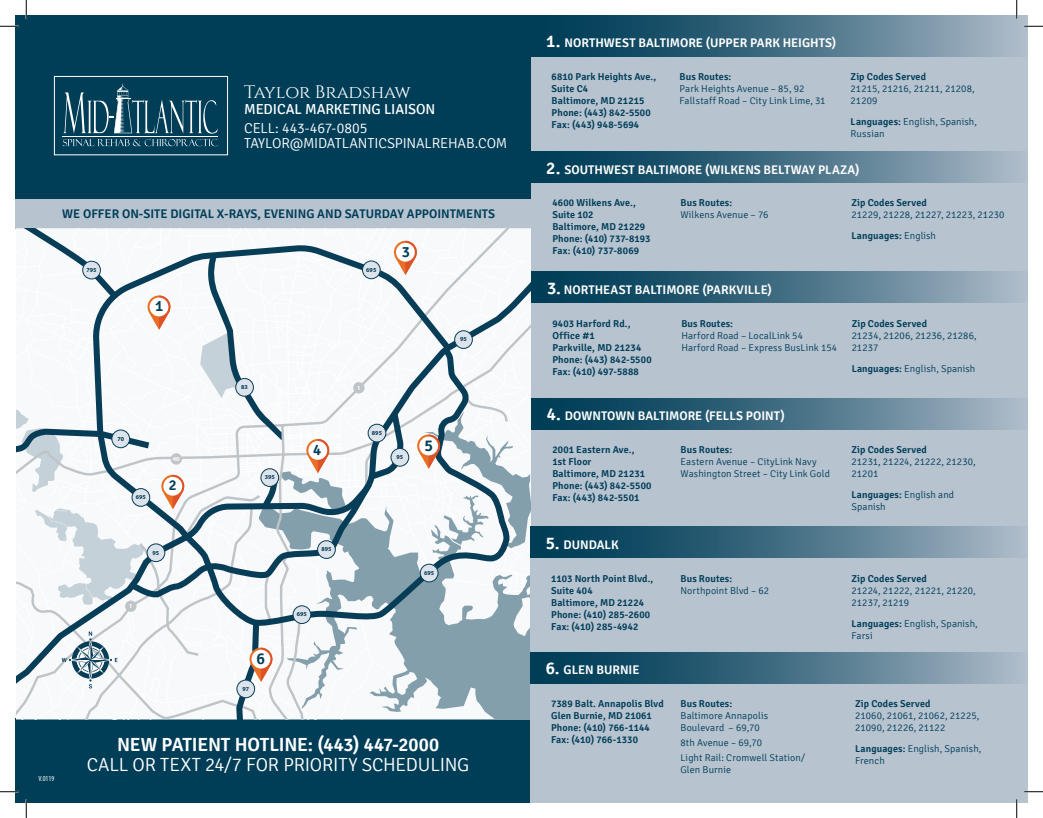
<style>
.page{position:relative;width:1043px;height:818px;background:#fff}
.page>*{position:absolute;margin:0;border:0;box-sizing:border-box;transform-origin:0 0}
.t1{font:300 19px "Signika";letter-spacing:-.01em;color:#fff}
.t2{font:600 19px "Signika";letter-spacing:-.01em;color:#fff}
.t3{font:18px "Cinzel";letter-spacing:-.005em;color:#fff}
.t4{font:600 16.25px "Signika";color:#003e58}
.t5{font:600 15.38px "Signika";color:#003e58}
.t6{font:600 14.75px "Signika";color:#003e58}
.t7{font:300 14.5px/15.2px "Signika";letter-spacing:-.01em;color:#fff}
.t8{font:14.5px "Signika";letter-spacing:-.01em;color:#fff}
.t9{font:600 12.5px "Signika";color:#fff}
.t10{font:600 12.5px "Signika";color:#003e58}
.t11{font:300 10px/12px "Signika";letter-spacing:.01em;color:#003e58}
.t12{font:600 10px/12px "Signika";letter-spacing:.01em;color:#003e58}
.t13{font:condensed 7.5px "Myriad Pro";color:#fff}
.t14{font:700 6.12px "Myriad Pro";color:#083d58}
.t15{font:700 6.12px "Myriad Pro";color:#fff}
.s1{font-size:17.5px}
.s2{font-weight:600}
</style>
<div class="page">
<div style="left:15px;top:15px;width:516px;height:184px;background:#003e58"></div>
<svg style="left:63px;top:84px;width:155px;height:62px"></svg>
<div style="left:54px;top:76px;width:174px;height:79px;border:1px solid #fff"></div>
<div style="left:15px;top:199px;width:516px;height:29px;background:#b8c3d0"></div>
<div style="left:15px;top:719px;width:517px;height:83px;background:#003e58"></div>
<svg style="left:16px;top:228px;width:516px;height:491px"></svg>
<svg style="left:362px;top:261px;width:18px;height:18px"></svg>
<div style="left:362px;top:260px;width:18px;height:19px;border:1px solid #083d58;border-radius:50%"></div>
<svg style="left:377px;top:343px;width:131px;height:285px"></svg>
<div style="left:420px;top:564px;width:18px;height:18px;background:#dde3eb;border-radius:50%"></div>
<div style="left:420px;top:563px;width:18px;height:19px;border:1px solid #083d58;border-radius:50%"></div>
<div style="left:368px;top:424px;width:18px;height:18px;background:#dde3eb;border-radius:50%"></div>
<div style="left:368px;top:424px;width:18px;height:18px;border:1px solid #083d58;border-radius:50%"></div>
<div style="left:454px;top:331px;width:18px;height:17px;background:#dde3eb;border-radius:50%"></div>
<div style="left:454px;top:330px;width:19px;height:19px;border:1px solid #083d58;border-radius:50%"></div>
<svg style="left:417px;top:411px;width:114px;height:143px"></svg>
<div style="left:419px;top:436px;width:19px;height:19px;background:#fff;border-radius:50%"></div>
<svg style="left:16px;top:256px;width:361px;height:463px"></svg>
<svg style="left:394px;top:241px;width:23px;height:34px"></svg>
<div style="left:396px;top:243px;width:19px;height:19px;background:#fff;border-radius:50%"></div>
<div style="left:531px;top:15px;width:496px;height:144px;background:#b8c3d0"></div>
<div style="left:531px;top:151px;width:496px;height:135px;background:#b8c3d0"></div>
<div style="left:532px;top:271px;width:496px;height:135px;background:#b8c3d0"></div>
<div style="left:532px;top:397px;width:496px;height:135px;background:#b8c3d0"></div>
<div style="left:530px;top:526px;width:498px;height:135px;background:#b8c3d0"></div>
<div style="left:530px;top:651px;width:498px;height:151px;background:#b8c3d0"></div>
<div style="left:531px;top:15px;width:497px;height:41px;background:linear-gradient(to right,#002f4b,#a4b4c3)"></div>
<div style="left:531px;top:151px;width:497px;height:32px;background:linear-gradient(to right,#002f4b,#a4b4c3)"></div>
<div style="left:532px;top:271px;width:496px;height:32px;background:linear-gradient(to right,#002f4b,#a3b4c2)"></div>
<div style="left:532px;top:397px;width:496px;height:32px;background:linear-gradient(to right,#002f4b,#a3b4c3)"></div>
<div style="left:530px;top:526px;width:498px;height:32px;background:linear-gradient(to right,#002f4b,#a4b4c3)"></div>
<div style="left:530px;top:651px;width:498px;height:32px;background:linear-gradient(to right,#002f4b,#a4b4c3)"></div>
<svg style="left:0;top:25px;width:19px;height:2px"></svg>
<svg style="left:1024px;top:25px;width:18px;height:2px"></svg>
<svg style="left:0;top:790px;width:19px;height:2px"></svg>
<svg style="left:1024px;top:791px;width:18px;height:1px"></svg>
<svg style="left:25px;top:0;width:2px;height:19px"></svg>
<svg style="left:25px;top:799px;width:2px;height:19px"></svg>
<svg style="left:1015px;top:0;width:2px;height:19px"></svg>
<svg style="left:1015px;top:799px;width:2px;height:19px"></svg>
<h2 class="t3" style="left:244px;top:81px;width:168px">Taylor Bradshaw</h2>
<h3 class="t8" style="left:244px;top:100px;width:193px">MEDICAL MARKETING LIAISON</h3>
<h3 class="t7" style="left:244px;top:121px;width:264px">CELL: 443-467-0805<br>TAYLOR@MIDATLANTICSPINALREHAB.COM</h3>
<p class="t10" style="left:62px;top:207px;width:434px">WE OFFER ON-SITE DIGITAL X-RAYS, EVENING AND SATURDAY APPOINTMENTS</p>
<p class="t14" style="left:86px;top:266px;width:12px">795</p>
<h3 class="t5" style="left:155px;top:296px;width:10px">1</h3>
<p class="t14" style="left:117px;top:434px;width:8px">70</p>
<p class="t14" style="left:136px;top:493px;width:12px">695</p>
<p class="t15" style="left:173px;top:455px;width:8px">40</p>
<h3 class="t6" style="left:169px;top:476px;width:9px">2</h3>
<p class="t14" style="left:241px;top:383px;width:8px">83</p>
<p class="t14" style="left:265px;top:473px;width:12px">395</p>
<h3 class="t5" style="left:313px;top:441px;width:10px">4</h3>
<p class="t14" style="left:366px;top:265px;width:12px">695</p>
<h3 class="t5" style="left:402px;top:243px;width:10px">3</h3>
<p class="t15" style="left:357px;top:384px;width:5px">1</p>
<p class="t14" style="left:372px;top:429px;width:12px">895</p>
<p class="t14" style="left:396px;top:453px;width:8px">95</p>
<h3 class="t4" style="left:424px;top:435px;width:10px">5</h3>
<p class="t14" style="left:460px;top:335px;width:8px">95</p>
<p class="t13" style="left:39px;top:773px;width:17px">V.0119</p>
<p class="t15" style="left:129px;top:602px;width:5px">1</p>
<p class="t14" style="left:153px;top:548px;width:8px">95</p>
<h3 class="t4" style="left:256px;top:649px;width:10px">6</h3>
<p class="t14" style="left:242px;top:684px;width:8px">97</p>
<p class="t14" style="left:321px;top:545px;width:12px">895</p>
<p class="t14" style="left:297px;top:610px;width:12px">695</p>
<p class="t14" style="left:424px;top:568px;width:12px">695</p>
<h1 class="t2" style="left:117px;top:733px;width:323px">NEW PATIENT HOTLINE: (443) 447-2000</h1>
<h1 class="t1" style="left:87px;top:754px;width:384px">CALL OR TEXT 24/7 FOR PRIORITY SCHEDULING</h1>
<p class="t9" style="left:546px;top:36px;width:292px"><span class="s1">1.</span> NORTHWEST BALTIMORE (UPPER PARK HEIGHTS)</p>
<p class="t12" style="left:551px;top:71px;width:106px">6810 Park Heights Ave.,<br>Suite C4<br>Baltimore, MD 21215<br>Phone: (443) 842-5500<br>Fax: (443) 948-5694</p>
<p class="t12" style="left:679px;top:71px;width:53px">Bus Routes:</p>
<p class="t11" style="left:679px;top:83px;width:147px">Park Heights Avenue – 85, 92<br>Fallstaff Road – City Link Lime, 31</p>
<p class="t12" style="left:850px;top:71px;width:77px">Zip Codes Served</p>
<p class="t11" style="left:850px;top:83px;width:126px">21215, 21216, 21211, 21208,<br>21209</p>
<p class="t11" style="left:850px;top:116px;width:128px"><span class="s2">Languages:</span> English, Spanish,<br>Russian</p>
<p class="t9" style="left:546px;top:162px;width:315px"><span class="s1">2.</span> SOUTHWEST BALTIMORE (WILKENS BELTWAY PLAZA)</p>
<p class="t12" style="left:552px;top:197px;width:100px">4600 Wilkens Ave.,<br>Suite 102<br>Baltimore, MD 21229<br>Phone: (410) 737-8193<br>Fax: (410) 737-8069</p>
<p class="t12" style="left:680px;top:197px;width:53px">Bus Routes:</p>
<p class="t11" style="left:680px;top:209px;width:90px">Wilkens Avenue – 76</p>
<p class="t9" style="left:547px;top:282px;width:226px"><span class="s1">3.</span> NORTHEAST BALTIMORE (PARKVILLE)</p>
<p class="t12" style="left:552px;top:317px;width:101px">9403 Harford Rd.,<br>Office #1<br>Parkville, MD 21234<br>Phone: (443) 842-5500<br>Fax: (410) 497-5888</p>
<p class="t12" style="left:681px;top:317px;width:53px">Bus Routes:</p>
<p class="t11" style="left:681px;top:329px;width:157px">Harford Road – LocalLink 54<br>Harford Road – Express BusLink 154</p>
<p class="t9" style="left:547px;top:409px;width:239px"><span class="s1">4.</span> DOWNTOWN BALTIMORE (FELLS POINT)</p>
<p class="t12" style="left:552px;top:444px;width:101px">2001 Eastern Ave.,<br>1st Floor<br>Baltimore, MD 21231<br>Phone: (443) 842-5500<br>Fax: (443) 842-5501</p>
<p class="t12" style="left:680px;top:444px;width:53px">Bus Routes:</p>
<p class="t11" style="left:680px;top:456px;width:151px">Eastern Avenue – CityLink Navy<br>Washington Street – City Link Gold</p>
<p class="t9" style="left:546px;top:537px;width:74px"><span class="s1">5.</span> DUNDALK</p>
<p class="t12" style="left:551px;top:572px;width:104px">1103 North Point Blvd.,<br>Suite 404<br>Baltimore, MD 21224<br>Phone: (410) 285-2600<br>Fax: (410) 285-4942</p>
<p class="t12" style="left:680px;top:572px;width:53px">Bus Routes:</p>
<p class="t11" style="left:680px;top:584px;width:90px">Northpoint Blvd – 62</p>
<p class="t9" style="left:545px;top:662px;width:95px"><span class="s1">6.</span> GLEN BURNIE</p>
<p class="t12" style="left:551px;top:697px;width:114px">7389 Balt. Annapolis Blvd<br>Glen Burnie, MD 21061<br>Phone: (410) 766-1144<br>Fax: (410) 766-1330</p>
<p class="t12" style="left:680px;top:697px;width:53px">Bus Routes:</p>
<p class="t11" style="left:680px;top:710px;width:89px">Baltimore Annapolis<br>Boulevard – 69,70</p>
<p class="t11" style="left:680px;top:735px;width:126px;line-height:14.8px">8th Avenue – 69,70<br>Light Rail: Cromwell Station/</p>
<p class="t11" style="left:680px;top:763px;width:52px">Glen Burnie</p>
<p class="t12" style="left:851px;top:197px;width:77px">Zip Codes Served</p>
<p class="t11" style="left:851px;top:205px;width:154px;line-height:21px">21229, 21228, 21227, 21223, 21230<br><span class="s2">Languages:</span> English</p>
<p class="t12" style="left:851px;top:317px;width:77px">Zip Codes Served</p>
<p class="t11" style="left:851px;top:329px;width:127px">21234, 21206, 21236, 21286,<br>21237</p>
<p class="t11" style="left:851px;top:362px;width:125px"><span class="s2">Languages:</span> English, Spanish</p>
<p class="t12" style="left:851px;top:444px;width:77px">Zip Codes Served</p>
<p class="t11" style="left:851px;top:456px;width:126px">21231, 21224, 21222, 21230,<br>21201</p>
<p class="t11" style="left:851px;top:489px;width:104px"><span class="s2">Languages:</span> English and<br>Spanish</p>
<p class="t12" style="left:851px;top:572px;width:77px">Zip Codes Served</p>
<p class="t11" style="left:851px;top:584px;width:126px">21224, 21222, 21221, 21220,<br>21237, 21219</p>
<p class="t11" style="left:851px;top:617px;width:128px"><span class="s2">Languages:</span> English, Spanish,<br>Farsi</p>
<p class="t12" style="left:855px;top:697px;width:77px">Zip Codes Served</p>
<p class="t11" style="left:855px;top:710px;width:126px">21060, 21061, 21062, 21225,<br>21090, 21226, 21122</p>
<p class="t11" style="left:855px;top:743px;width:128px"><span class="s2">Languages:</span> English, Spanish,<br>French</p>
</div>
